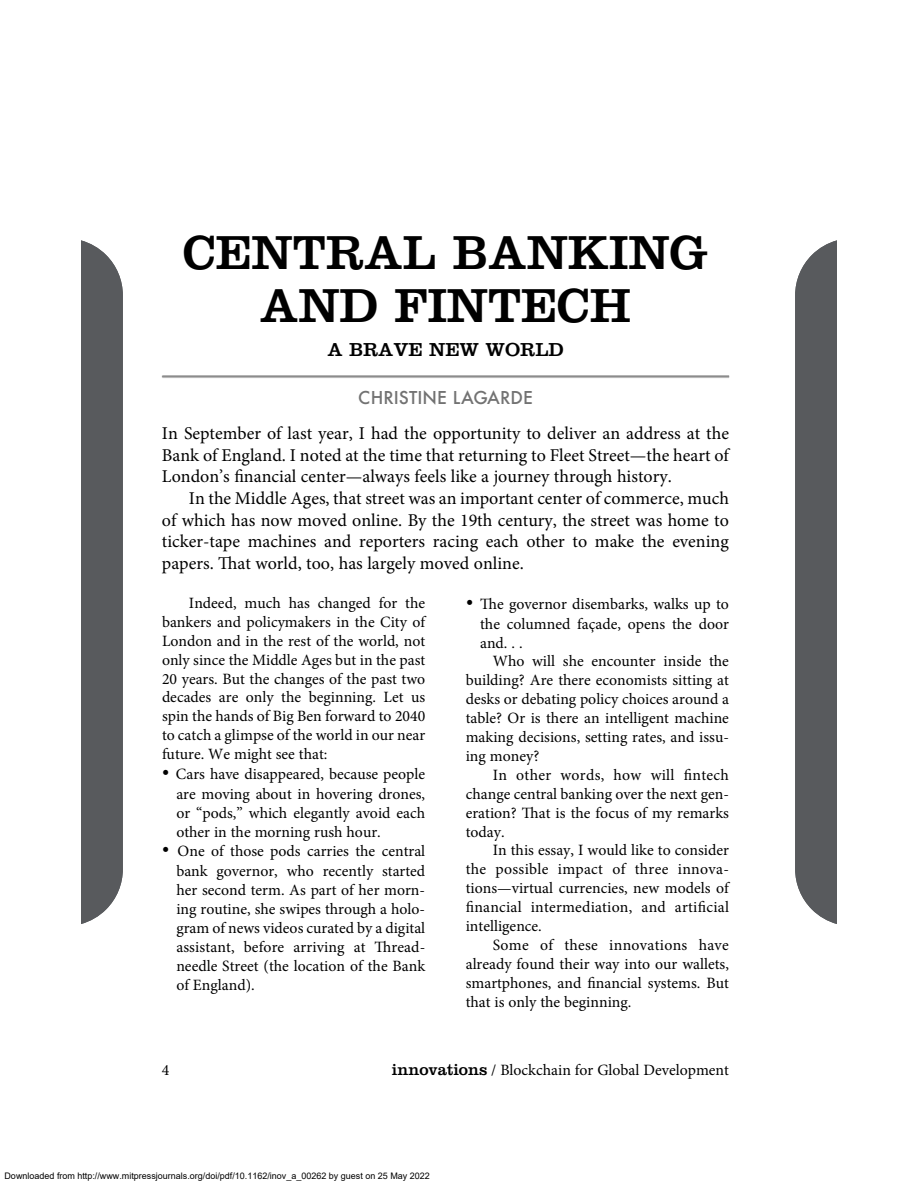
<style>
.page{position:relative;width:918px;height:1188px;background:#fff}
.page>*{position:absolute;margin:0;border:0;box-sizing:border-box;transform-origin:0 0}
.t1{font:49.5px/52.5px "Clarendon LT Std";color:#000;text-align:center}
.t2{font:19.5px "Clarendon LT Std";color:#000}
.t3{font:18px/21.6px "Minion Pro";color:#000;text-align:justify}
.t4{font:500 17.25px "Futura";color:#727272}
.t5{font:15.75px/18.9px "Minion Pro";color:#000;text-align:justify}
.t6{font:9px "Arial";color:#000}
.s1{font-family:"Clarendon LT Std";font-size:16.5px}
</style>
<div class="page">
<div style="left:795px;top:240px;width:42px;height:684px;background:#585a5d"></div>
<div style="left:81px;top:240px;width:42px;height:684px;background:#585a5d"></div>
<h1 class="t1" style="left:183px;top:227px;width:527px">CENTRAL BANKING<br>AND FINTECH</h1>
<p class="t2" style="left:327px;top:339px;width:238px">A BRAVE NEW WORLD</p>
<p class="t4" style="left:358px;top:386px;width:176px">CHRISTINE LAGARDE</p>
<p class="t3" style="left:162px;top:423px;width:569px">In September of last year, I had the opportunity to deliver an address at the Bank of England. I noted at the time that returning to Fleet Street—the heart of London’s financial center—always feels like a journey through history.</p>
<p class="t3" style="left:162px;top:488px;width:568px;text-indent:27px">In the Middle Ages, that street was an important center of commerce, much of which has now moved online. By the 19th century, the street was home to ticker-tape machines and reporters racing each other to make the evening papers. That world, too, has largely moved online.</p>
<p class="t5" style="left:162px;top:594px;width:265px;text-indent:27px">Indeed, much has changed for the bankers and policymakers in the City of London and in the rest of the world, not only since the Middle Ages but in the past 20 years. But the changes of the past two decades are only the beginning. Let us spin the hands of Big Ben forward to 2040 to catch a glimpse of the world in our near future. We might see that:</p>
<p class="t5" style="left:176px;top:764px;width:251px;text-align:left">Cars have disappeared, because people are moving about in hovering drones, or “pods,” which elegantly avoid each other in the morning rush hour.<br>One of those pods carries the central bank governor, who recently started her second term. As part of her morn&shy;ing routine, she swipes through a holo&shy;gram of news videos curated by a digital assistant, before arriving at Thread&shy;needle Street (the location of the Bank of England).</p>
<p class="t5" style="left:480px;top:594px;width:250px;line-height:19.5px">The governor disembarks, walks up to the columned façade, opens the door and. . .</p>
<p class="t5" style="left:466px;top:652px;width:265px;text-indent:27px">Who will she encounter inside the building? Are there economists sitting at desks or debating policy choices around a table? Or is there an intelligent machine making decisions, setting rates, and issu&shy;ing money?</p>
<p class="t5" style="left:466px;top:765px;width:265px;text-indent:27px">In other words, how will fintech change central banking over the next gen&shy;eration? That is the focus of my remarks today.</p>
<p class="t5" style="left:466px;top:841px;width:265px;text-indent:27px">In this essay, I would like to consider the possible impact of three innova&shy;tions—virtual currencies, new models of financial intermediation, and artificial intelligence.</p>
<p class="t5" style="left:466px;top:935px;width:265px;text-indent:27px">Some of these innovations have already found their way into our wallets, smartphones, and financial systems. But that is only the beginning.</p>
<p class="t5" style="left:162px;top:1061px;width:9px">4</p>
<p class="t5" style="left:392px;top:1061px;width:339px"><span class="s1">innovations</span> / Blockchain for Global Development</p>
<p class="t6" style="left:4px;top:1172px;width:427px">Downloaded from http://www.mitpressjournals.org/doi/pdf/10.1162/inov_a_00262 by guest on 25 May 2022</p>
</div>
